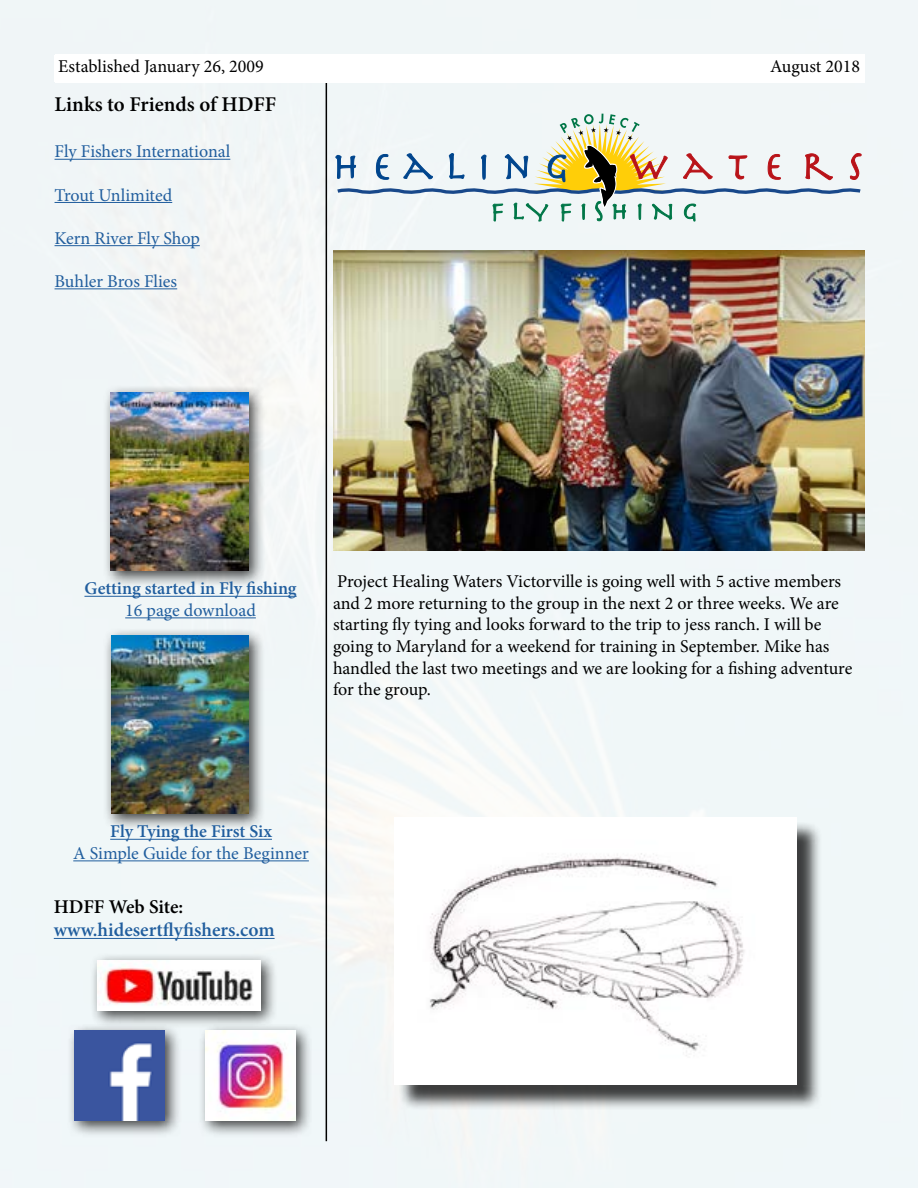
<style>
.page{position:relative;width:918px;height:1188px;background:#fff}
.page>*{position:absolute;margin:0;border:0;box-sizing:border-box;transform-origin:0 0}
.t1{font:600 21px "Minion Pro";color:#000}
.t2{font:600 19.5px "Minion Pro";color:#215e9e}
.t3{font:600 19.5px "Minion Pro";letter-spacing:-.01em;color:#000}
.t4{font:18px/21.6px "Minion Pro";letter-spacing:-.005em;color:#000}
.t5{font:18px "Minion Pro";color:#215e9e}
.t6{font:600 18px "Minion Pro";color:#215e9e}
</style>
<div class="page">
<hr style="left:326px;top:79px;width:1px;height:1062px;background:#000">
<hr style="left:54px;top:938px;width:221px;height:1px;background:#215e9e">
<div style="left:67px;top:1024px;width:114px;height:114px;background:#000;opacity:.75"></div>
<img style="left:74px;top:1031px;width:90px;height:90px">
<div style="left:198px;top:1024px;width:114px;height:114px;background:#000;opacity:.75"></div>
<img style="left:206px;top:1031px;width:90px;height:90px">
<hr style="left:55px;top:159px;width:175px;height:1px;background:#215e9e">
<hr style="left:55px;top:202px;width:117px;height:1px;background:#215e9e">
<hr style="left:55px;top:245px;width:145px;height:1px;background:#215e9e">
<hr style="left:55px;top:288px;width:122px;height:1px;background:#215e9e">
<div style="left:90px;top:953px;width:188px;height:75px;background:#000;opacity:.75"></div>
<img style="left:98px;top:961px;width:163px;height:50px">
<div style="left:103px;top:385px;width:162px;height:202px;background:#000;opacity:.75"></div>
<img style="left:110px;top:392px;width:138px;height:179px">
<hr style="left:84px;top:596px;width:213px;height:1px;background:#215e9e">
<hr style="left:125px;top:617px;width:131px;height:1px;background:#215e9e">
<div style="left:103px;top:628px;width:162px;height:202px;background:#000;opacity:.75"></div>
<img style="left:111px;top:635px;width:138px;height:179px">
<hr style="left:110px;top:839px;width:162px;height:1px;background:#215e9e">
<hr style="left:73px;top:860px;width:236px;height:1px;background:#215e9e">
<svg style="left:335px;top:114px;width:527px;height:109px"></svg>
<img style="left:333px;top:250px;width:532px;height:301px">
<div style="left:399px;top:822px;width:423px;height:288px;background:#000;opacity:.75"></div>
<img style="left:399px;top:822px;width:397px;height:262px">
<p class="t4" style="left:58px;top:56px;width:207px">Established January 26, 2009</p>
<p class="t1" style="left:55px;top:89px;width:223px">Links to Friends of HDFF</p>
<p class="t5" style="left:55px;top:140px;width:177px">Fly Fishers International</p>
<p class="t5" style="left:55px;top:183px;width:119px">Trout Unlimited</p>
<p class="t5" style="left:55px;top:226px;width:147px">Kern River Fly Shop</p>
<p class="t5" style="left:55px;top:269px;width:124px">Buhler Bros Flies</p>
<p class="t4" style="left:770px;top:55px;width:91px">August 2018</p>
<p class="t6" style="left:84px;top:576px;width:214px">Getting started in Fly fishing</p>
<p class="t5" style="left:125px;top:598px;width:132px">16 page download</p>
<p class="t4" style="left:333px;top:571px;width:521px">Project Healing Waters Victorville is going well with 5 active members and 2 more returning to the group in the next 2 or three weeks. We are starting fly tying and looks forward to the trip to jess ranch. I will be going to Maryland for a weekend for training in September. Mike has handled the last two meetings and we are looking for a fishing adventure for the group.</p>
<p class="t6" style="left:110px;top:819px;width:163px">Fly Tying the First Six</p>
<p class="t5" style="left:73px;top:841px;width:237px">A Simple Guide for the Beginner</p>
<p class="t3" style="left:54px;top:893px;width:131px">HDFF Web Site:</p>
<p class="t2" style="left:54px;top:917px;width:222px">www.hidesertflyfishers.com</p>
</div>
